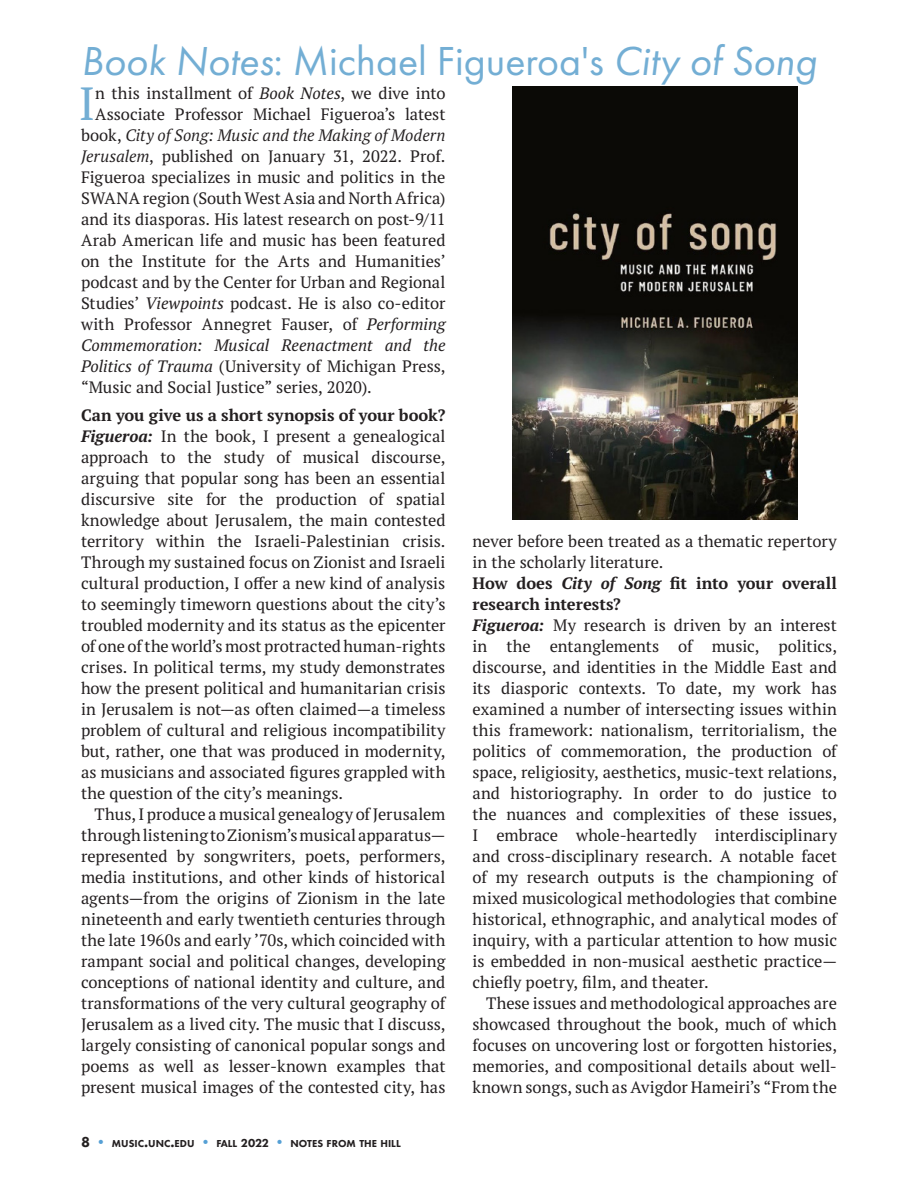
<style>
.page{position:relative;width:918px;height:1188px;background:#fff}
.page>*{position:absolute;margin:0;border:0;box-sizing:border-box;transform-origin:0 0}
.Subtitle{font:46.5px "PT Serif Pro";color:#73aed4}
.Headline{font:italic 42px "Futura PT";color:#73aed4}
.Subtitle-2{font:16.5px/21px "PT Serif Pro";color:#231f20;text-align:justify}
.Subtitle-3{font:700 16.5px/21px "PT Serif Pro";letter-spacing:-.005em;color:#231f20}
.Subtitle-4{font:italic 16.5px "PT Serif Pro";color:#231f20}
.Subtitle-5{font:italic 16.5px "PT Serif Pro";letter-spacing:-.005em;color:#231f20}
.t1{font:800 10.5px "Futura PT";color:#231f20}
.s1{font-style:normal}
.s2{font-style:italic}
.s3{font-weight:700;font-style:italic}
.s4{font-size:15px}
.s5{font-size:15px;color:#56a0d5}
.s6{font-size:12px}
</style>
<div class="page">
<img style="left:512px;top:86px;width:285px;height:433px">
<p class="Headline" style="left:81px;top:36px;width:737px">Book Notes<span class="s1">: Michael Figueroa's</span> City of Song</p>
<p class="Subtitle" style="left:79px;top:73px;width:18px">I</p>
<p class="Subtitle-2" style="left:95px;top:82px;width:352px">n this installment of <span class="s2">Book Notes</span>, we dive into</p>
<p class="Subtitle-2" style="left:95px;top:103px;width:352px">Associate Professor Michael Figueroa’s latest</p>
<p class="Subtitle-4" style="left:81px;top:124px;width:366px"><span class="s1">book,</span> City of Song: Music and the Making of Modern</p>
<p class="Subtitle-2" style="left:81px;top:145px;width:366px"><span class="s2">Jerusalem</span>, published on January 31, 2022. Prof.</p>
<p class="Subtitle-2" style="left:81px;top:166px;width:366px">Figueroa specializes in music and politics in the</p>
<p class="Subtitle-2" style="left:81px;top:187px;width:366px">SWANA region (South West Asia and North Africa)</p>
<p class="Subtitle-2" style="left:81px;top:208px;width:366px">and its diasporas. His latest research on post-9/11</p>
<p class="Subtitle-2" style="left:81px;top:229px;width:366px">Arab American life and music has been featured</p>
<p class="Subtitle-2" style="left:81px;top:250px;width:366px">on the Institute for the Arts and Humanities’</p>
<p class="Subtitle-2" style="left:81px;top:271px;width:366px">podcast and by the Center for Urban and Regional</p>
<p class="Subtitle-2" style="left:81px;top:292px;width:366px">Studies’ <span class="s2">Viewpoints</span> podcast. He is also co-editor</p>
<p class="Subtitle-2" style="left:81px;top:313px;width:366px">with Professor Annegret Fauser, of <span class="s2">Performing</span></p>
<p class="Subtitle-5" style="left:81px;top:334px;width:366px">Commemoration: Musical Reenactment and the</p>
<p class="Subtitle-2" style="left:81px;top:355px;width:366px"><span class="s2">Politics of Trauma</span> (University of Michigan Press,</p>
<p class="Subtitle-2" style="left:81px;top:376px;width:292px">“Music and Social Justice” series, 2020).</p>
<p class="Subtitle-3" style="left:81px;top:404px;width:366px">Can you give us a short synopsis of your book?</p>
<p class="Subtitle-2" style="left:81px;top:425px;width:366px"><span class="s3">Figueroa:</span> In the book, I present a genealogical approach to the study of musical discourse, arguing that popular song has been an essential discursive site for the production of spatial knowledge about Jerusalem, the main contested territory within the Israeli-Palestinian crisis.<br>Through my sustained focus on Zionist and Israeli cultural production, I offer a new kind of analysis to seemingly timeworn questions about the city’s troubled modernity and its status as the epicenter of one of the world’s most protracted human-rights crises. In political terms, my study demonstrates how the present political and humanitarian crisis in Jerusalem is not—as often claimed—a timeless problem of cultural and religious incompatibility but, rather, one that was produced in modernity, as musicians and associated figures grappled with the question of the city’s meanings.</p>
<p class="Subtitle-2" style="left:81px;top:803px;width:366px;text-indent:14px">Thus, I produce a musical genealogy of Jerusalem through listening to Zionism’s musical apparatus— represented by songwriters, poets, performers, media institutions, and other kinds of historical agents—from the origins of Zionism in the late nineteenth and early twentieth centuries through the late 1960s and early ’70s, which coincided with rampant social and political changes, developing conceptions of national identity and culture, and transformations of the very cultural geography of Jerusalem as a lived city. The music that I discuss, largely consisting of canonical popular songs and poems as well as lesser-known examples that present musical images of the contested city, has</p>
<p class="Subtitle-2" style="left:472px;top:531px;width:366px">never before been treated as a thematic repertory in the scholarly literature.</p>
<p class="Subtitle-3" style="left:472px;top:573px;width:366px">How does <span class="s2">City of Song</span> fit into your overall research interests?</p>
<p class="Subtitle-2" style="left:472px;top:615px;width:366px"><span class="s3">Figueroa:</span> My research is driven by an interest in the entanglements of music, politics, discourse, and identities in the Middle East and its diasporic contexts. To date, my work has examined a number of intersecting issues within this framework: nationalism, territorialism, the politics of commemoration, the production of space, religiosity, aesthetics, music-text relations, and historiography. In order to do justice to the nuances and complexities of these issues, I embrace whole-heartedly interdisciplinary and cross-disciplinary research. A notable facet of my research outputs is the championing of mixed musicological methodologies that combine historical, ethnographic, and analytical modes of inquiry, with a particular attention to how music is embedded in non-musical aesthetic practice— chiefly poetry, film, and theater.</p>
<p class="Subtitle-2" style="left:472px;top:993px;width:366px;text-indent:14px">These issues and methodological approaches are showcased throughout the book, much of which focuses on uncovering lost or forgotten histories, memories, and compositional details about well&shy;known songs, such as Avigdor Hameiri’s “From the</p>
<p class="t1" style="left:81px;top:1136px;width:321px"><span class="s4">8</span> <span class="s5">•</span> MUSIC<span class="s4">.</span>UNC<span class="s4">.</span>EDU <span class="s5">•</span> FALL <span class="s6">2022</span> <span class="s5">•</span> NOTES FROM THE HILL</p>
</div>
